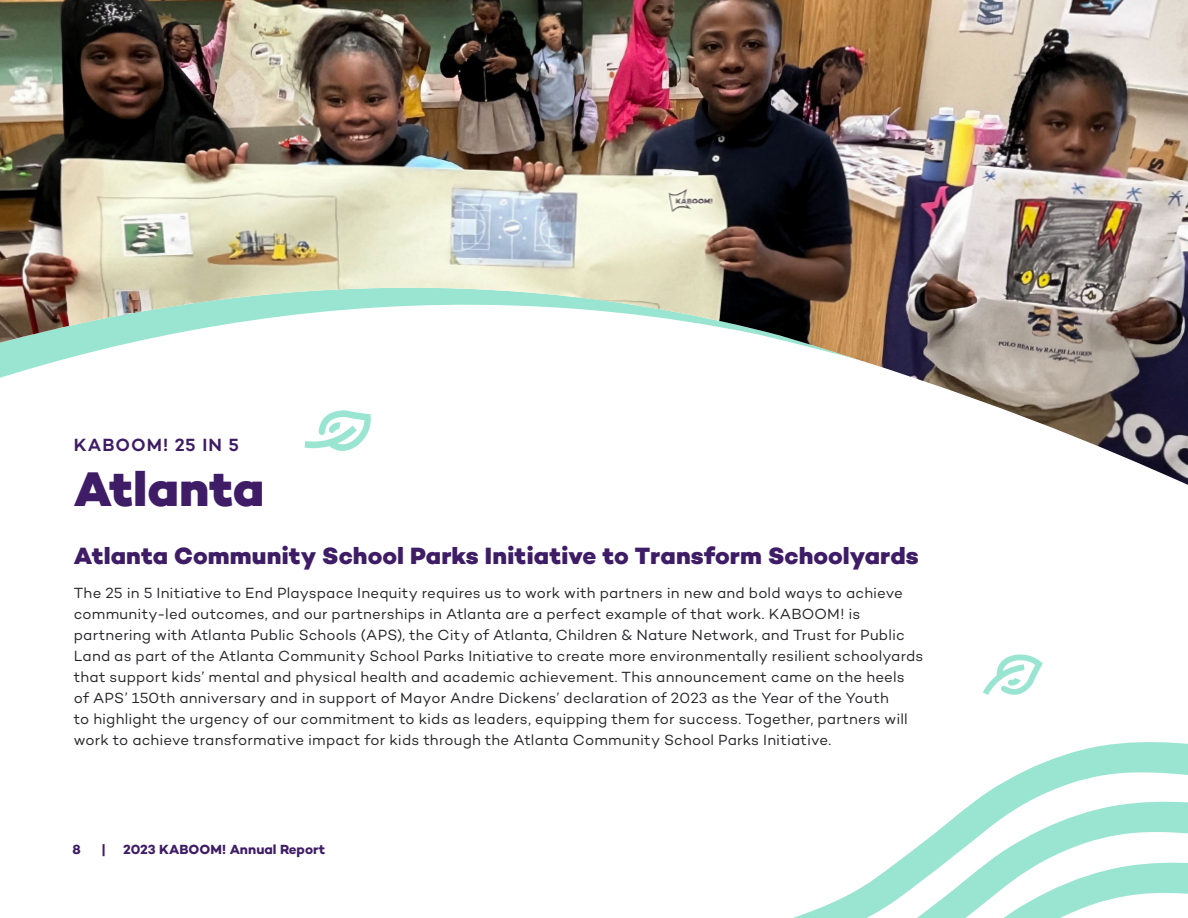
<style>
.page{position:relative;width:1188px;height:918px;background:#fff}
.page>*{position:absolute;margin:0;border:0;box-sizing:border-box;transform-origin:0 0}
.t1{font:800 49.5px "Campton";letter-spacing:-.005em;color:#3e1c66}
.t2{font:800 24px "Campton";color:#3e1c66}
.t3{font:600 18px "Campton";letter-spacing:.06em;color:#3e1c66}
.t4{font:15px/21px "Campton";letter-spacing:.01em;color:#242428}
.t5{font:700 13.5px "Campton";color:#3e1c66}
</style>
<div class="page">
<svg style="left:975px;top:742px;width:213px;height:59px"></svg>
<svg style="left:897px;top:801px;width:291px;height:61px"></svg>
<svg style="left:793px;top:862px;width:395px;height:56px"></svg>
<svg style="left:983px;top:654px;width:60px;height:41px"></svg>
<img style="left:0;top:0;width:1188px;height:485px">
<p class="t3" style="left:74px;top:434px;width:167px">KABOOM! 25 IN 5</p>
<h1 class="t1" style="left:74px;top:458px;width:192px">Atlanta</h1>
<h2 class="t2" style="left:74px;top:540px;width:846px">Atlanta Community School Parks Initiative to Transform Schoolyards</h2>
<p class="t4" style="left:74px;top:582px;width:851px">The 25 in 5 Initiative to End Playspace Inequity requires us to work with partners in new and bold ways to achieve community-led outcomes, and our partnerships in Atlanta are a perfect example of that work. KABOOM! is partnering with Atlanta Public Schools (APS), the City of Atlanta, Children &amp; Nature Network, and Trust for Public Land as part of the Atlanta Community School Parks Initiative to create more environmentally resilient schoolyards that support kids’ mental and physical health and academic achievement. This announcement came on the heels of APS’ 150th anniversary and in support of Mayor Andre Dickens’ declaration of 2023 as the Year of the Youth<br>to highlight the urgency of our commitment to kids as leaders, equipping them for success. Together, partners will work to achieve transformative impact for kids through the Atlanta Community School Parks Initiative.</p>
<p class="t5" style="left:72px;top:841px;width:10px">8</p>
<p class="t5" style="left:102px;top:841px;width:6px">|</p>
<p class="t5" style="left:123px;top:841px;width:203px">2023 KABOOM! Annual Report</p>
</div>
